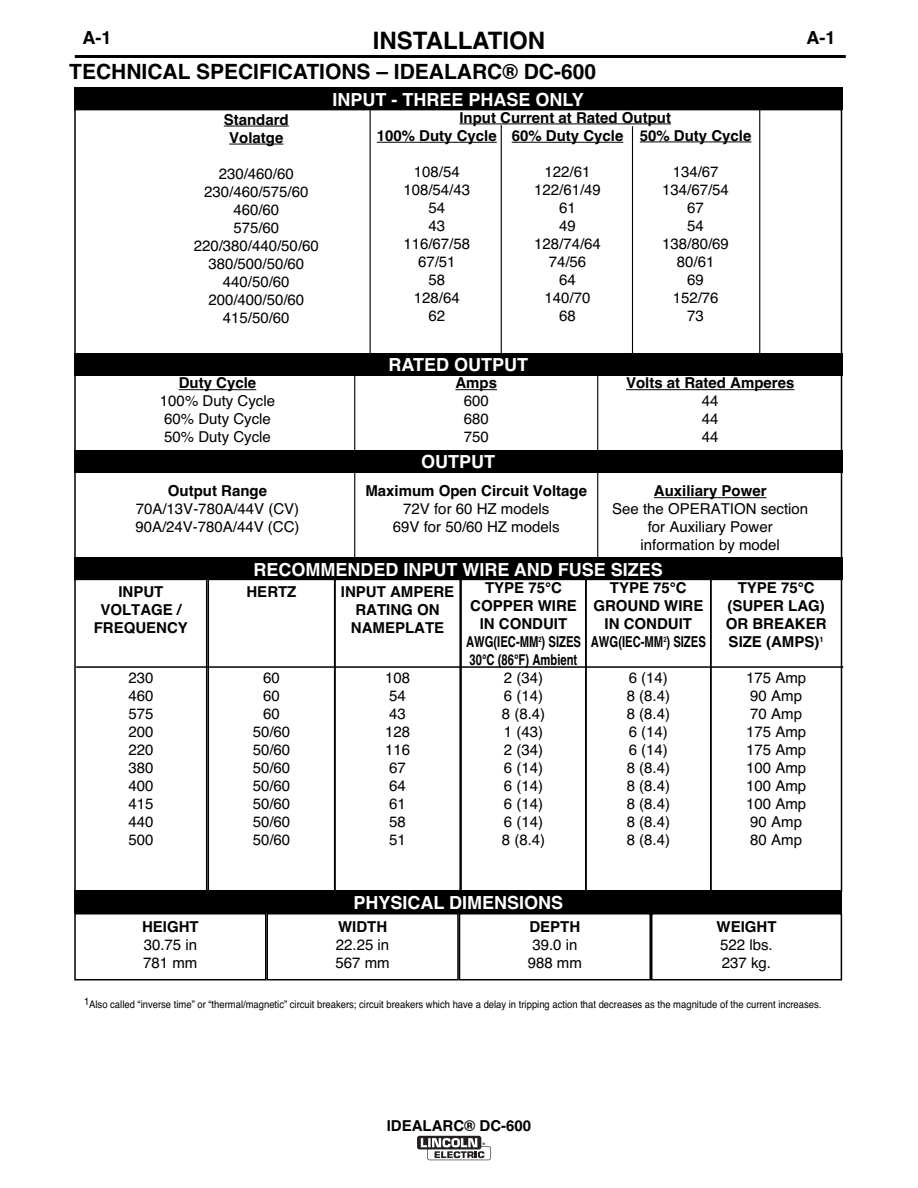
<style>
.page{position:relative;width:918px;height:1188px;background:#fff}
.page>*{position:absolute;margin:0;border:0;box-sizing:border-box;transform-origin:0 0}
.t1{font:700 24px "Helvetica";color:#000}
.t2{font:700 21px "Helvetica";color:#000}
.t3{font:700 18px "Helvetica";color:#fff}
.t4{font:700 18px "Helvetica";color:#000}
.t5{font:15px/18px "Helvetica";color:#000}
.t6{font:700 15px/18px "Helvetica";color:#000;text-align:center}
.t7{font:10.5px "Helvetica";color:#000;scale:.9 1}
</style>
<div class="page">
<hr style="left:512px;top:142px;width:111px;height:1px;background:#000">
<svg style="left:417px;top:1136px;width:74px;height:24px"></svg>
<hr style="left:75px;top:55px;width:771px;height:3px;background:#000">
<hr style="left:626px;top:389px;width:168px;height:1px;background:#000">
<hr style="left:654px;top:497px;width:63px;height:1px;background:#000">
<hr style="left:722px;top:497px;width:45px;height:1px;background:#000">
<hr style="left:455px;top:389px;width:42px;height:1px;background:#000">
<hr style="left:179px;top:389px;width:77px;height:1px;background:#000">
<div style="left:74px;top:88px;width:768px;height:22px;background:#000"></div>
<div style="left:74px;top:450px;width:768px;height:23px;background:#000"></div>
<hr style="left:354px;top:362px;width:1px;height:197px;background:#000">
<hr style="left:370px;top:108px;width:1px;height:248px;background:#000">
<hr style="left:759px;top:107px;width:1px;height:251px;background:#000">
<hr style="left:501px;top:125px;width:1px;height:228px;background:#000">
<hr style="left:632px;top:126px;width:1px;height:229px;background:#000">
<hr style="left:597px;top:363px;width:1px;height:196px;background:#000">
<div style="left:74px;top:558px;width:768px;height:22px;background:#000"></div>
<hr style="left:224px;top:126px;width:65px;height:1px;background:#000">
<hr style="left:229px;top:144px;width:54px;height:1px;background:#000">
<hr style="left:377px;top:142px;width:120px;height:1px;background:#000">
<hr style="left:640px;top:142px;width:111px;height:1px;background:#000">
<hr style="left:459px;top:124px;width:212px;height:1px;background:#000">
<div style="left:74px;top:353px;width:768px;height:23px;background:#000"></div>
<div style="left:74px;top:579px;width:133px;height:313px;border:2px solid #000"></div>
<div style="left:710px;top:579px;width:132px;height:313px;border:2px solid #000"></div>
<div style="left:585px;top:579px;width:127px;height:313px;border:2px solid #000"></div>
<div style="left:460px;top:579px;width:127px;height:313px;border:2px solid #000"></div>
<div style="left:334px;top:579px;width:127px;height:313px;border:2px solid #000"></div>
<div style="left:208px;top:579px;width:127px;height:313px;border:2px solid #000"></div>
<hr style="left:76px;top:666px;width:767px;height:2px;background:#000">
<div style="left:74px;top:891px;width:768px;height:22px;background:#000"></div>
<div style="left:74px;top:913px;width:193px;height:67px;border:2px solid #000"></div>
<div style="left:267px;top:913px;width:192px;height:67px;border:2px solid #000"></div>
<div style="left:459px;top:913px;width:192px;height:67px;border:2px solid #000"></div>
<div style="left:651px;top:913px;width:191px;height:67px;border:2px solid #000"></div>
<p class="t4" style="left:82px;top:27px;width:31px">A-1</p>
<h2 class="t2" style="left:69px;top:59px;width:528px">TECHNICAL SPECIFICATIONS – IDEALARC® DC-600</h2>
<h1 class="t1" style="left:373px;top:27px;width:174px">INSTALLATION</h1>
<p class="t6" style="left:224px;top:111px;width:67px">Standard<br>Volatge</p>
<p class="t5" style="left:194px;top:165px;width:127px;text-align:center">230/460/60<br>230/460/575/60<br>460/60<br>575/60<br>220/380/440/50/60<br>380/500/50/60<br>440/50/60<br>200/400/50/60<br>415/50/60</p>
<p class="t3" style="left:333px;top:89px;width:253px">INPUT - THREE PHASE ONLY</p>
<p class="t6" style="left:459px;top:108px;width:213px">Input Current at Rated Output</p>
<p class="t6" style="left:377px;top:127px;width:122px">100% Duty Cycle</p>
<p class="t5" style="left:403px;top:163px;width:68px;text-align:center">108/54<br>108/54/43<br>54<br>43<br>116/67/58<br>67/51<br>58<br>128/64<br>62</p>
<p class="t6" style="left:512px;top:127px;width:113px">60% Duty Cycle</p>
<p class="t5" style="left:534px;top:163px;width:68px;text-align:center">122/61<br>122/61/49<br>61<br>49<br>128/74/64<br>74/56<br>64<br>140/70<br>68</p>
<p class="t3" style="left:388px;top:354px;width:141px">RATED OUTPUT</p>
<p class="t6" style="left:640px;top:126px;width:113px">50% Duty Cycle</p>
<p class="t5" style="left:662px;top:162px;width:68px;text-align:center">134/67<br>134/67/54<br>67<br>54<br>138/80/69<br>80/61<br>69<br>152/76<br>73</p>
<p class="t4" style="left:806px;top:27px;width:31px">A-1</p>
<p class="t6" style="left:179px;top:374px;width:79px">Duty Cycle</p>
<p class="t5" style="left:160px;top:392px;width:117px">100% Duty Cycle<br>60% Duty Cycle<br>50% Duty Cycle</p>
<p class="t6" style="left:168px;top:482px;width:101px">Output Range</p>
<p class="t5" style="left:135px;top:500px;width:166px">70A/13V-780A/44V (CV)<br>90A/24V-780A/44V (CC)</p>
<p class="t6" style="left:455px;top:374px;width:43px">Amps</p>
<p class="t5" style="left:464px;top:392px;width:27px;text-align:justify">600<br>680<br>750</p>
<p class="t3" style="left:421px;top:452px;width:75px">OUTPUT</p>
<p class="t6" style="left:365px;top:482px;width:223px">Maximum Open Circuit Voltage</p>
<p class="t5" style="left:393px;top:500px;width:168px;text-align:center">72V for 60 HZ models<br>69V for 50/60 HZ models</p>
<p class="t6" style="left:626px;top:374px;width:170px">Volts at Rated Amperes</p>
<p class="t5" style="left:702px;top:392px;width:18px;text-align:justify">44<br>44<br>44</p>
<p class="t6" style="left:654px;top:482px;width:114px">Auxiliary Power</p>
<p class="t5" style="left:612px;top:500px;width:197px;text-align:center">See the OPERATION section for Auxiliary Power information by model</p>
<p class="t6" style="left:94px;top:583px;width:96px">INPUT<br>VOLTAGE /<br>FREQUENCY</p>
<p class="t5" style="left:128px;top:669px;width:27px;text-align:justify">230<br>460<br>575<br>200<br>220<br>380<br>400<br>415<br>440<br>500</p>
<p class="t6" style="left:142px;top:918px;width:58px">HEIGHT</p>
<p class="t5" style="left:143px;top:936px;width:56px">30.75 in<br>781 mm</p>
<p class="t3" style="left:254px;top:559px;width:411px">RECOMMENDED INPUT WIRE AND FUSE SIZES</p>
<p class="t6" style="left:247px;top:583px;width:51px">HERTZ</p>
<p class="t5" style="left:253px;top:669px;width:39px;text-align:center">60<br>60<br>60<br>50/60<br>50/60<br>50/60<br>50/60<br>50/60<br>50/60<br>50/60</p>
<p class="t6" style="left:341px;top:583px;width:115px">INPUT AMPERE<br>RATING ON<br>NAMEPLATE</p>
<p class="t5" style="left:385px;top:669px;width:27px">108<br>54<br>43<br>128<br>116<br>67<br>64<br>61<br>58<br>51</p>
<p class="t6" style="left:466px;top:579px;width:116px">TYPE 75°C<br>COPPER WIRE<br>IN CONDUIT<br>AWG(IEC-MM<sup>2</sup>) SIZES<br>30°C (86°F) Ambient</p>
<p class="t5" style="left:502px;top:669px;width:45px">2 (34)<br>6 (14)<br>8 (8.4)<br>1 (43)<br>2 (34)<br>6 (14)<br>6 (14)<br>6 (14)<br>6 (14)<br>8 (8.4)</p>
<p class="t6" style="left:591px;top:579px;width:116px">TYPE 75°C<br>GROUND WIRE<br>IN CONDUIT<br>AWG(IEC-MM<sup>2</sup>) SIZES</p>
<p class="t5" style="left:627px;top:669px;width:45px">6 (14)<br>8 (8.4)<br>8 (8.4)<br>6 (14)<br>6 (14)<br>8 (8.4)<br>8 (8.4)<br>8 (8.4)<br>8 (8.4)<br>8 (8.4)</p>
<p class="t6" style="left:726px;top:579px;width:102px">TYPE 75°C (SUPER LAG)<br>OR BREAKER<br>SIZE (AMPS)<sup>1</sup></p>
<p class="t5" style="left:746px;top:669px;width:62px">175 Amp<br>90 Amp<br>70 Amp<br>175 Amp<br>175 Amp<br>100 Amp<br>100 Amp<br>100 Amp<br>90 Amp<br>80 Amp</p>
<p class="t3" style="left:353px;top:892px;width:211px">PHYSICAL DIMENSIONS</p>
<p class="t6" style="left:338px;top:918px;width:51px">WIDTH</p>
<p class="t5" style="left:336px;top:936px;width:56px">22.25 in<br>567 mm</p>
<p class="t6" style="left:529px;top:918px;width:52px">DEPTH</p>
<p class="t5" style="left:528px;top:936px;width:56px;text-align:center">39.0 in<br>988 mm</p>
<p class="t6" style="left:717px;top:918px;width:61px">WEIGHT</p>
<p class="t5" style="left:720px;top:936px;width:54px">522 lbs.<br>237 kg.</p>
<p class="t7" style="left:84px;top:998px;width:821px">1Also called “inverse time” or “thermal/magnetic” circuit breakers; circuit breakers which have a delay in tripping action that decreases as the magnitude of the current increases.</p>
<p class="t6" style="left:387px;top:1117px;width:146px">IDEALARC® DC-600</p>
</div>
